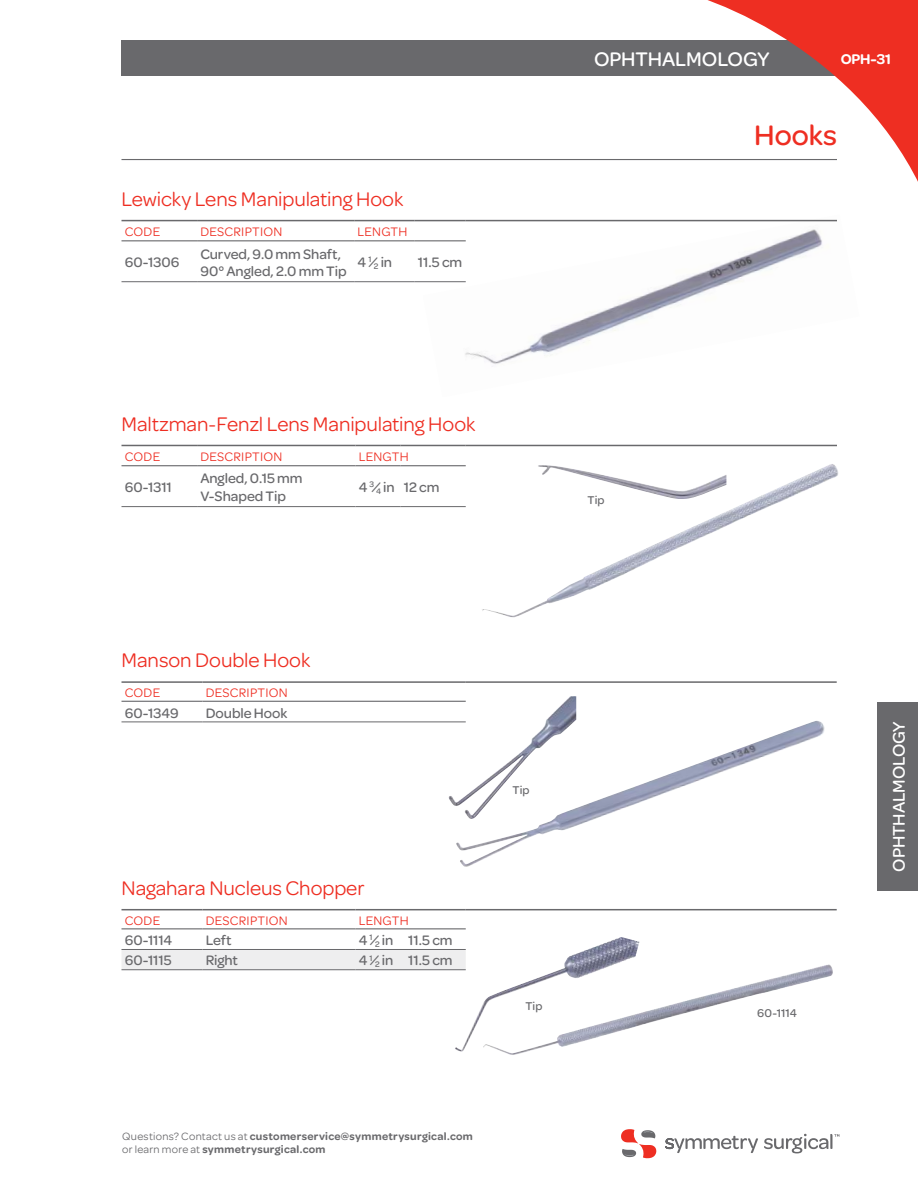
<style>
.page{position:relative;width:918px;height:1188px;background:#fff}
.page>*{position:absolute;margin:0;border:0;box-sizing:border-box;transform-origin:0 0}
.t1{font:500 30px "Omnes";color:#ee2e22}
.t2{font:21px "Omnes";letter-spacing:-.005em;color:#ee2e22}
.t3{font:500 21px "Omnes";letter-spacing:-.005em;color:#fff}
.t4{font:500 18px "Omnes";letter-spacing:-.005em;color:#fff}
.t5{font:600 15px "Omnes";color:#fff}
.t6{font:500 14.7px/17.5px "Omnes";letter-spacing:-.005em;color:#69696c}
.t7{font:13.2px "Omnes";letter-spacing:.02em;color:#ee2e22}
.t8{font:500 12px "Omnes";letter-spacing:.005em;color:#69696c}
.t9{font:600 11.25px/13.5px "Omnes";letter-spacing:.025em;color:#69696c}
.s1{font-weight:400}
</style>
<div class="page">
<div style="left:878px;top:702px;width:40px;height:189px;background:#69696c"></div>
<div style="left:121px;top:41px;width:756px;height:35px;background:#69696c"></div>
<svg style="left:653px;top:0;width:265px;height:182px"></svg>
<svg style="left:665px;top:1134px;width:174px;height:19px"></svg>
<svg style="left:621px;top:1129px;width:35px;height:29px"></svg>
<img style="left:423px;top:219px;width:414px;height:146px">
<hr style="left:122px;top:159px;width:715px;height:1px;background:#69696c">
<hr style="left:122px;top:220px;width:75px;height:1px;background:#69696c">
<hr style="left:197px;top:220px;width:157px;height:1px;background:#69696c">
<hr style="left:354px;top:220px;width:61px;height:1px;background:#69696c">
<hr style="left:415px;top:220px;width:51px;height:1px;background:#69696c">
<hr style="left:466px;top:220px;width:371px;height:1px;background:#69696c">
<hr style="left:122px;top:240px;width:75px;height:1px;background:#69696c">
<hr style="left:197px;top:240px;width:157px;height:1px;background:#69696c">
<hr style="left:354px;top:240px;width:61px;height:1px;background:#69696c">
<hr style="left:415px;top:240px;width:51px;height:1px;background:#69696c">
<hr style="left:122px;top:281px;width:75px;height:1px;background:#69696c">
<hr style="left:197px;top:281px;width:157px;height:1px;background:#69696c">
<hr style="left:354px;top:281px;width:61px;height:1px;background:#69696c">
<hr style="left:415px;top:281px;width:51px;height:1px;background:#69696c">
<hr style="left:122px;top:445px;width:75px;height:1px;background:#69696c">
<hr style="left:197px;top:445px;width:158px;height:1px;background:#69696c">
<hr style="left:356px;top:445px;width:45px;height:1px;background:#69696c">
<hr style="left:401px;top:445px;width:65px;height:1px;background:#69696c">
<hr style="left:466px;top:445px;width:371px;height:1px;background:#69696c">
<hr style="left:122px;top:465px;width:75px;height:1px;background:#69696c">
<hr style="left:197px;top:465px;width:158px;height:1px;background:#69696c">
<hr style="left:356px;top:465px;width:45px;height:1px;background:#69696c">
<hr style="left:401px;top:465px;width:65px;height:1px;background:#69696c">
<hr style="left:122px;top:506px;width:75px;height:1px;background:#69696c">
<hr style="left:197px;top:506px;width:158px;height:1px;background:#69696c">
<hr style="left:356px;top:506px;width:45px;height:1px;background:#69696c">
<hr style="left:401px;top:506px;width:65px;height:1px;background:#69696c">
<img style="left:653px;top:464px;width:178px;height:82px">
<img style="left:538px;top:465px;width:188px;height:34px">
<hr style="left:122px;top:681px;width:80px;height:2px;background:#69696c">
<hr style="left:202px;top:681px;width:264px;height:2px;background:#69696c">
<hr style="left:466px;top:681px;width:371px;height:2px;background:#69696c">
<hr style="left:122px;top:701px;width:80px;height:1px;background:#69696c">
<hr style="left:202px;top:701px;width:264px;height:1px;background:#69696c">
<hr style="left:122px;top:722px;width:80px;height:1px;background:#69696c">
<hr style="left:202px;top:722px;width:264px;height:1px;background:#69696c">
<div style="left:122px;top:950px;width:333px;height:19px;background:#eeeeef"></div>
<hr style="left:122px;top:909px;width:80px;height:1px;background:#69696c">
<hr style="left:202px;top:909px;width:154px;height:1px;background:#69696c">
<hr style="left:356px;top:909px;width:49px;height:1px;background:#69696c">
<hr style="left:405px;top:909px;width:61px;height:1px;background:#69696c">
<hr style="left:466px;top:909px;width:371px;height:1px;background:#69696c">
<hr style="left:122px;top:928px;width:80px;height:1px;background:#69696c">
<hr style="left:202px;top:928px;width:154px;height:1px;background:#69696c">
<hr style="left:356px;top:928px;width:49px;height:1px;background:#69696c">
<hr style="left:405px;top:928px;width:61px;height:1px;background:#69696c">
<hr style="left:122px;top:949px;width:80px;height:1px;background:#69696c">
<hr style="left:202px;top:949px;width:154px;height:1px;background:#69696c">
<hr style="left:356px;top:949px;width:49px;height:1px;background:#69696c">
<hr style="left:405px;top:949px;width:61px;height:1px;background:#69696c">
<hr style="left:122px;top:969px;width:80px;height:1px;background:#69696c">
<hr style="left:202px;top:969px;width:154px;height:1px;background:#69696c">
<hr style="left:356px;top:969px;width:49px;height:1px;background:#69696c">
<hr style="left:405px;top:969px;width:61px;height:1px;background:#69696c">
<img style="left:456px;top:721px;width:369px;height:146px">
<img style="left:448px;top:696px;width:128px;height:123px">
<img style="left:721px;top:965px;width:107px;height:27px">
<img style="left:455px;top:937px;width:184px;height:115px">
<h2 class="t2" style="left:122px;top:187px;width:283px">Lewicky Lens Manipulating Hook</h2>
<p class="t7" style="left:125px;top:224px;width:37px">CODE</p>
<p class="t7" style="left:200px;top:224px;width:84px">DESCRIPTION</p>
<p class="t7" style="left:357px;top:224px;width:51px">LENGTH</p>
<p class="t6" style="left:125px;top:254px;width:56px">60-1306</p>
<p class="t6" style="left:200px;top:245px;width:148px">Curved, 9.0 mm Shaft,<br>90° Angled, 2.0 mm Tip</p>
<p class="t6" style="left:357px;top:254px;width:36px">4 <sup>1</sup>⁄<sub>2</sub> i n</p>
<p class="t6" style="left:418px;top:254px;width:46px">11.5 cm</p>
<h2 class="t2" style="left:122px;top:412px;width:355px">Maltzman-Fenzl Lens Manipulating Hook</h2>
<p class="t7" style="left:125px;top:449px;width:37px">CODE</p>
<p class="t7" style="left:200px;top:449px;width:84px">DESCRIPTION</p>
<p class="t7" style="left:359px;top:449px;width:51px">LENGTH</p>
<p class="t6" style="left:125px;top:479px;width:49px">60-1311</p>
<p class="t6" style="left:200px;top:470px;width:104px">Angled, 0.15 mm<br>V-Shaped Tip</p>
<p class="t6" style="left:359px;top:479px;width:82px">4 <sup>3</sup>⁄<sub>4</sub> in 12 cm</p>
<h2 class="t3" style="left:594px;top:48px;width:177px">OPHTHALMOLOGY</h2>
<p class="t5" style="left:841px;top:51px;width:52px">OPH-31</p>
<p class="t8" style="left:588px;top:494px;width:19px">Tip</p>
<h1 class="t1" style="left:754px;top:119px;width:84px">Hooks</h1>
<h2 class="t2" style="left:122px;top:649px;width:190px">Manson Double Hook</h2>
<p class="t7" style="left:125px;top:685px;width:37px">CODE</p>
<p class="t7" style="left:206px;top:685px;width:84px">DESCRIPTION</p>
<p class="t6" style="left:125px;top:704px;width:55px">60-1349</p>
<p class="t6" style="left:206px;top:704px;width:83px">Double Hook</p>
<h2 class="t2" style="left:122px;top:876px;width:245px">Nagahara Nucleus Chopper</h2>
<p class="t7" style="left:125px;top:913px;width:37px">CODE</p>
<p class="t7" style="left:206px;top:913px;width:84px">DESCRIPTION</p>
<p class="t7" style="left:359px;top:913px;width:51px">LENGTH</p>
<p class="t6" style="left:125px;top:932px;width:49px">60-1114</p>
<p class="t6" style="left:206px;top:932px;width:27px">Left</p>
<p class="t6" style="left:359px;top:932px;width:95px">4 <sup>1</sup>⁄<sub>2</sub> in 11.5 cm</p>
<p class="t6" style="left:125px;top:952px;width:48px">60-1115</p>
<p class="t6" style="left:206px;top:952px;width:34px">Right</p>
<p class="t6" style="left:359px;top:952px;width:95px">4 <sup>1</sup>⁄<sub>2</sub> in 11.5 cm</p>
<p class="t8" style="left:512px;top:783px;width:19px">Tip</p>
<p class="t8" style="left:525px;top:999px;width:19px">Tip</p>
<p class="t9" style="left:122px;top:1129px;width:352px"><span class="s1">Questions? Contact us at</span> customerservice@symmetrysurgical.com <span class="s1">or learn more at</span> symmetrysurgical.com</p>
<p class="t8" style="left:757px;top:1006px;width:41px">60-1114</p>
<p class="t4" style="left:889px;top:872px;width:152px;rotate:-90deg">OPHTHALMOLOGY</p>
</div>
